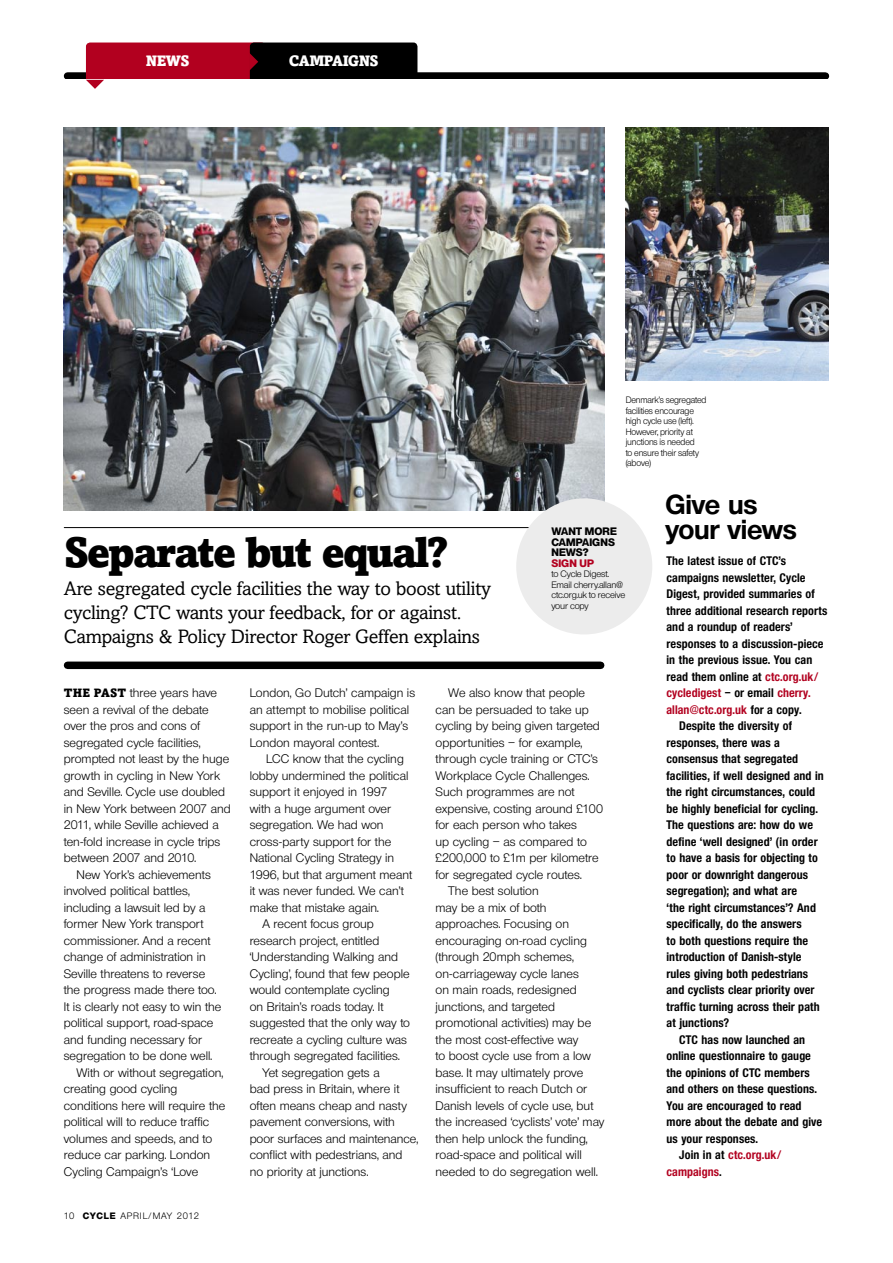
<style>
.page{position:relative;width:893px;height:1263px;background:#fff}
.page>*{position:absolute;margin:0;border:0;box-sizing:border-box;transform-origin:0 0}
.Answer_2ndPara{font:900 42px "Amasis";letter-spacing:-.055em;color:#000}
.Answer_2ndPara-2{font:700 26.7px/24.8px "Olnova";letter-spacing:-.01em;color:#000}
.Answer_2ndPara-3{font:19.5px/24px "Amasis";letter-spacing:-.015em;color:#000}
._1stPara{font:900 15px "Amasis";letter-spacing:-.04em;color:#fff}
.Answer_2ndPara-4{font:12px/16.5px "Olnova";color:#000}
.Answer_2ndPara-5{font:700 condensed 12px/16.5px "Olnova";letter-spacing:.005em;color:#000}
.Answer_2ndPara-6{font:700 condensed 12px/16.5px "Olnova";letter-spacing:.005em;color:#b2001f}
._2ndPara{font:800 10.5px/10.5px "Olnova";letter-spacing:.01em;color:#000;text-align:justify}
._2ndPara-2{font:800 10.5px/10.5px "Olnova";color:#b2001f}
._2ndPara-3{font:9px/10.5px "Olnova";letter-spacing:-.02em;color:#000;scale:.95 1}
._2ndPara-4{font:9px/10.5px "Olnova";letter-spacing:-.02em;color:#000}
._2ndPara-5{font:9px "Olnova";letter-spacing:.1em;color:#000}
.s1{color:#000}
.s2{font-family:"Amasis";font-weight:900}
.s3{font-weight:800}
.s4{color:#b2001f}
</style>
<div class="page">
<hr style="left:64px;top:527px;width:540px;height:1px;background:#000">
<img style="left:64px;top:128px;width:540px;height:383px">
<div style="left:516px;top:498px;width:136px;height:136px;background:#ececec;border-radius:50%"></div>
<img style="left:626px;top:128px;width:203px;height:253px">
<div style="left:68px;top:661px;width:533px;height:8px;background:#000"></div>
<div style="left:68px;top:72px;width:757px;height:8px;background:#000"></div>
<div style="left:86px;top:43px;width:179px;height:44px;background:#b2001f;border-radius:4px"></div>
<div style="left:250px;top:43px;width:167px;height:45px;background:#000;border-radius:4px"></div>
<div style="left:54px;top:80px;width:782px;height:11px;background:#fff"></div>
<svg style="left:86px;top:80px;width:18px;height:9px"></svg>
<svg style="left:249px;top:53px;width:9px;height:18px"></svg>
<p class="_1stPara" style="left:146px;top:51px;width:45px">NEWS</p>
<p class="_1stPara" style="left:289px;top:51px;width:91px">CAMPAIGNS</p>
<p class="_2ndPara-3" style="left:626px;top:395px;width:87px">Denmark’s segregated facilities encourage high cycle use (left).<br>However, priority at junctions is needed<br>to ensure their safety (above)</p>
<p class="Answer_2ndPara" style="left:64px;top:526px;width:386px">SEPARATE BUT EQUAL?</p>
<p class="Answer_2ndPara-3" style="left:64px;top:577px;width:429px">Are segregated cycle facilities the way to boost utility cycling? CTC wants your feedback, for or against.<br>Campaigns &amp; Policy Director Roger Geffen explains</p>
<p class="_2ndPara" style="left:551px;top:526px;width:66px">WANT MORE CAMPAIGNS NEWS</p>
<p class="_2ndPara-2" style="left:551px;top:547px;width:44px;text-indent:31px"><span class="s1">?<br></span>SIGN UP</p>
<p class="_2ndPara-4" style="left:551px;top:568px;width:75px">to Cycle Digest.<br>Email cherry.allan@ ctc.org.uk to receive your copy</p>
<p class="Answer_2ndPara-4" style="left:64px;top:685px;width:169px"><span class="s2">THE PAST</span> three years have seen a revival of the debate over the pros and cons of segregated cycle facilities, prompted not least by the huge growth in cycling in New York and Seville. Cycle use doubled in New York between 2007 and<br>2011, while Seville achieved a ten-fold increase in cycle trips between 2007 and 2010.</p>
<p class="Answer_2ndPara-4" style="left:64px;top:866px;width:159px;text-indent:13px">New York’s achievements involved political battles, including a lawsuit led by a former New York transport commissioner. And a recent change of administration in<br>Seville threatens to reverse the progress made there too.<br>It is clearly not easy to win the political support, road-space and funding necessary for segregation to be done well.</p>
<p class="Answer_2ndPara-4" style="left:64px;top:1064px;width:163px;text-indent:13px">With or without segregation, creating good cycling conditions here will require the political will to reduce traffic volumes and speeds, and to reduce car parking. London<br>Cycling Campaign’s ‘Love</p>
<p class="_2ndPara-5" style="left:64px;top:1210px;width:137px">10 <span class="s3">CYCLE</span> april/may 2012</p>
<p class="Answer_2ndPara-4" style="left:250px;top:685px;width:167px">London, Go Dutch’ campaign is an attempt to mobilise political support in the run-up to May’s<br>London mayoral contest.</p>
<p class="Answer_2ndPara-4" style="left:250px;top:751px;width:164px;text-indent:16px">LCC know that the cycling lobby undermined the political support it enjoyed in 1997<br>with a huge argument over segregation. We had won cross-party support for the<br>National Cycling Strategy in<br>1996, but that argument meant it was never funded. We can’t make that mistake again.</p>
<p class="Answer_2ndPara-4" style="left:250px;top:916px;width:162px;text-indent:13px">A recent focus group research project, entitled ‘Understanding Walking and<br>Cycling’, found that few people would contemplate cycling<br>on Britain’s roads today. It suggested that the only way to recreate a cycling culture was through segregated facilities.</p>
<p class="Answer_2ndPara-4" style="left:250px;top:1064px;width:170px;text-indent:13px">Yet segregation gets a<br>bad press in Britain, where it often means cheap and nasty pavement conversions, with poor surfaces and maintenance, conflict with pedestrians, and no priority at junctions.</p>
<p class="Answer_2ndPara-4" style="left:436px;top:685px;width:169px;text-indent:13px">We also know that people can be persuaded to take up cycling by being given targeted opportunities – for example, through cycle training or CTC’s<br>Workplace Cycle Challenges.<br>Such programmes are not expensive, costing around £100 for each person who takes<br>up cycling – as compared to £200,000 to £1m per kilometre for segregated cycle routes.</p>
<p class="Answer_2ndPara-4" style="left:436px;top:883px;width:171px;text-indent:13px">The best solution<br>may be a mix of both approaches. Focusing on encouraging on-road cycling (through 20mph schemes, on-carriageway cycle lanes<br>on main roads, redesigned junctions, and targeted promotional activities) may be the most cost-effective way<br>to boost cycle use from a low base. It may ultimately prove insufficient to reach Dutch or<br>Danish levels of cycle use, but the increased ‘cyclists’ vote’ may then help unlock the funding, road-space and political will needed to do segregation well.</p>
<p class="Answer_2ndPara-2" style="left:665px;top:492px;width:133px">Give us your views</p>
<p class="Answer_2ndPara-5" style="left:666px;top:553px;width:162px">The latest issue of CTC’s campaigns newsletter, Cycle<br>Digest, provided summaries of three additional research reports and a roundup of readers’ responses to a discussion-piece in the previous issue. You can read them online at <span class="s4">ctc.org.uk/ cycledigest</span> – or email <span class="s4">cherry. allan@ctc.org.uk</span> for a copy.</p>
<p class="Answer_2ndPara-5" style="left:666px;top:718px;width:159px;text-indent:13px">Despite the diversity of responses, there was a consensus that segregated facilities, if well designed and in the right circumstances, could be highly beneficial for cycling.<br>The questions are: how do we define ‘well designed’ (in order to have a basis for objecting to poor or downright dangerous segregation); and what are<br>‘the right circumstances’? And specifically, do the answers<br>to both questions require the introduction of Danish-style rules giving both pedestrians and cyclists clear priority over traffic turning across their path at junctions?</p>
<p class="Answer_2ndPara-5" style="left:666px;top:1031px;width:157px;text-indent:13px">CTC has now launched an online questionnaire to gauge the opinions of CTC members and others on these questions.<br>You are encouraged to read more about the debate and give us your responses.</p>
<p class="Answer_2ndPara-6" style="left:666px;top:1147px;width:116px;text-indent:13px"><span class="s1">Join in at</span> ctc.org.uk/ campaigns<span class="s1">.</span></p>
</div>
